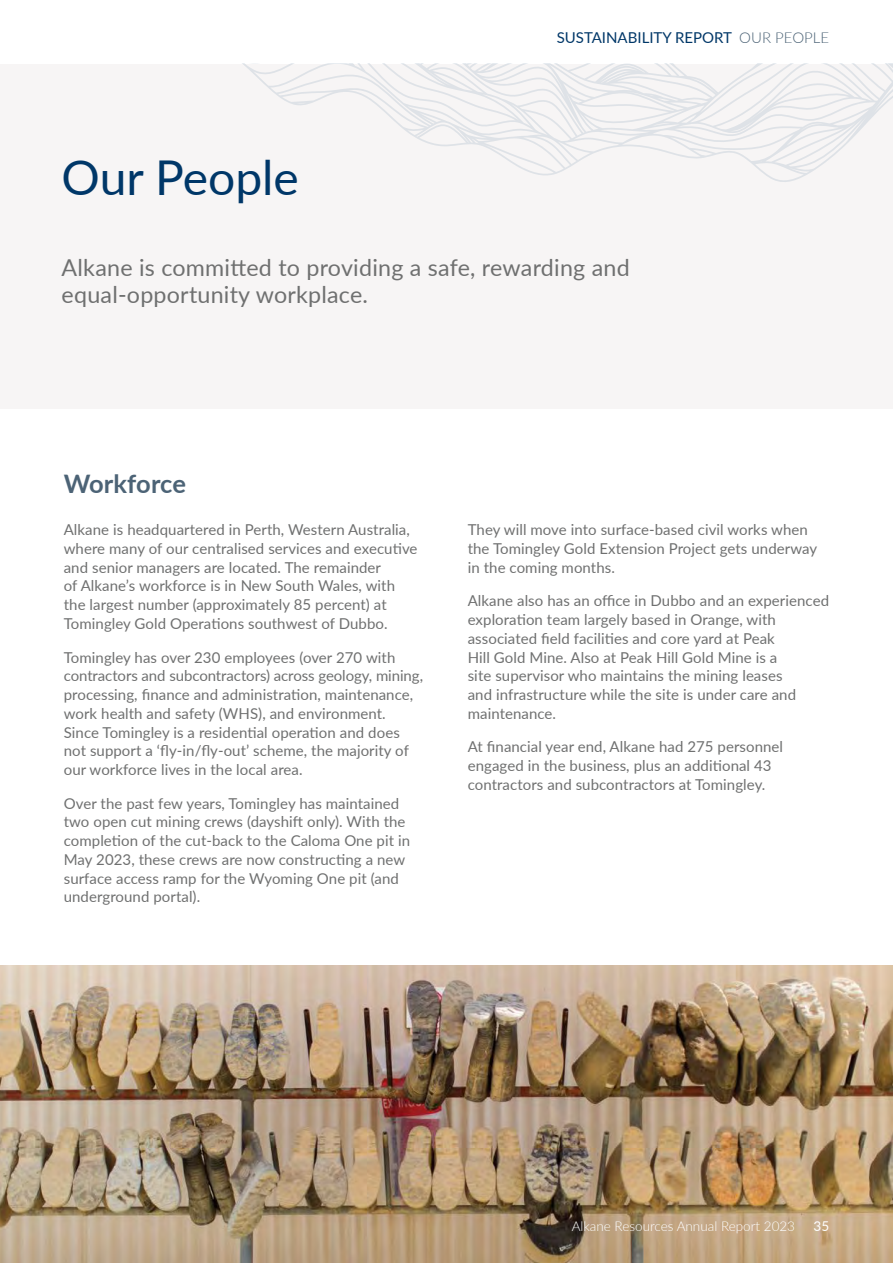
<style>
.page{position:relative;width:893px;height:1263px;background:#fff}
.page>*{position:absolute;margin:0;border:0;box-sizing:border-box;transform-origin:0 0}
._23_Sub-section_header{font:48px "Lato";color:#003768}
._23_Lvl_1_sub-head_-_ALK_grey_blue{font:700 25.5px "Lato";color:#4c6376}
._23_intro_ALK_GREY{font:23.25px/27px "Lato";letter-spacing:.01em;color:#6f7070}
._23_Body{font:15px/18.8px "Lato";letter-spacing:.005em;color:#6f7070}
._23_header_text_L_navy{font:15px "Lato";color:#003768}
._23_footer_text_R_grey{font:300 13.5px "Lato";color:#fff}
._23_footer_text_R_navy{font:13.5px "Lato";color:#fff}
.s1{font-weight:300;color:#4c6376}
</style>
<div class="page">
<img style="left:0;top:965px;width:893px;height:298px">
<div style="left:0;top:64px;width:893px;height:344px;background:#f7f5f5"></div>
<svg style="left:243px;top:64px;width:650px;height:118px"></svg>
<p class="_23_Sub-section_header" style="left:62px;top:143px;width:239px">Our People</p>
<p class="_23_header_text_L_navy" style="left:557px;top:26px;width:274px">SUSTAINABILITY REPORT <span class="s1">OUR PEOPLE</span></p>
<p class="_23_intro_ALK_GREY" style="left:62px;top:253px;width:570px">Alkane is committed to providing a safe, rewarding and equal-opportunity workplace.</p>
<p class="_23_Lvl_1_sub-head_-_ALK_grey_blue" style="left:64px;top:464px;width:124px">Workforce</p>
<p class="_23_Body" style="left:64px;top:520px;width:355px">Alkane is headquartered in Perth, Western Australia, where many of our centralised services and executive and senior managers are located. The remainder<br>of Alkane’s workforce is in New South Wales, with the largest number (approximately 85 percent) at Tomingley Gold Operations southwest of Dubbo.</p>
<p class="_23_Body" style="left:64px;top:647px;width:361px">Tomingley has over 230 employees (over 270 with contractors and subcontractors) across geology, mining, processing, finance and administration, maintenance, work health and safety (WHS), and environment.<br>Since Tomingley is a residential operation and does not support a ‘fly-in/fly-out’ scheme, the majority of our workforce lives in the local area.</p>
<p class="_23_Body" style="left:64px;top:793px;width:348px">Over the past few years, Tomingley has maintained two open cut mining crews (dayshift only). With the completion of the cut-back to the Caloma One pit in May 2023, these crews are now constructing a new surface access ramp for the Wyoming One pit (and underground portal).</p>
<p class="_23_Body" style="left:468px;top:520px;width:351px">They will move into surface-based civil works when the Tomingley Gold Extension Project gets underway in the coming months.</p>
<p class="_23_Body" style="left:468px;top:591px;width:363px">Alkane also has an office in Dubbo and an experienced exploration team largely based in Orange, with associated field facilities and core yard at Peak<br>Hill Gold Mine. Also at Peak Hill Gold Mine is a<br>site supervisor who maintains the mining leases<br>and infrastructure while the site is under care and maintenance.</p>
<p class="_23_Body" style="left:468px;top:737px;width:317px">At financial year end, Alkane had 275 personnel engaged in the business, plus an additional 43 contractors and subcontractors at Tomingley.</p>
<p class="_23_footer_text_R_grey" style="left:572px;top:1217px;width:225px">Alkane Resources Annual Report 2023</p>
<p class="_23_footer_text_R_navy" style="left:813px;top:1217px;width:17px">35</p>
</div>
